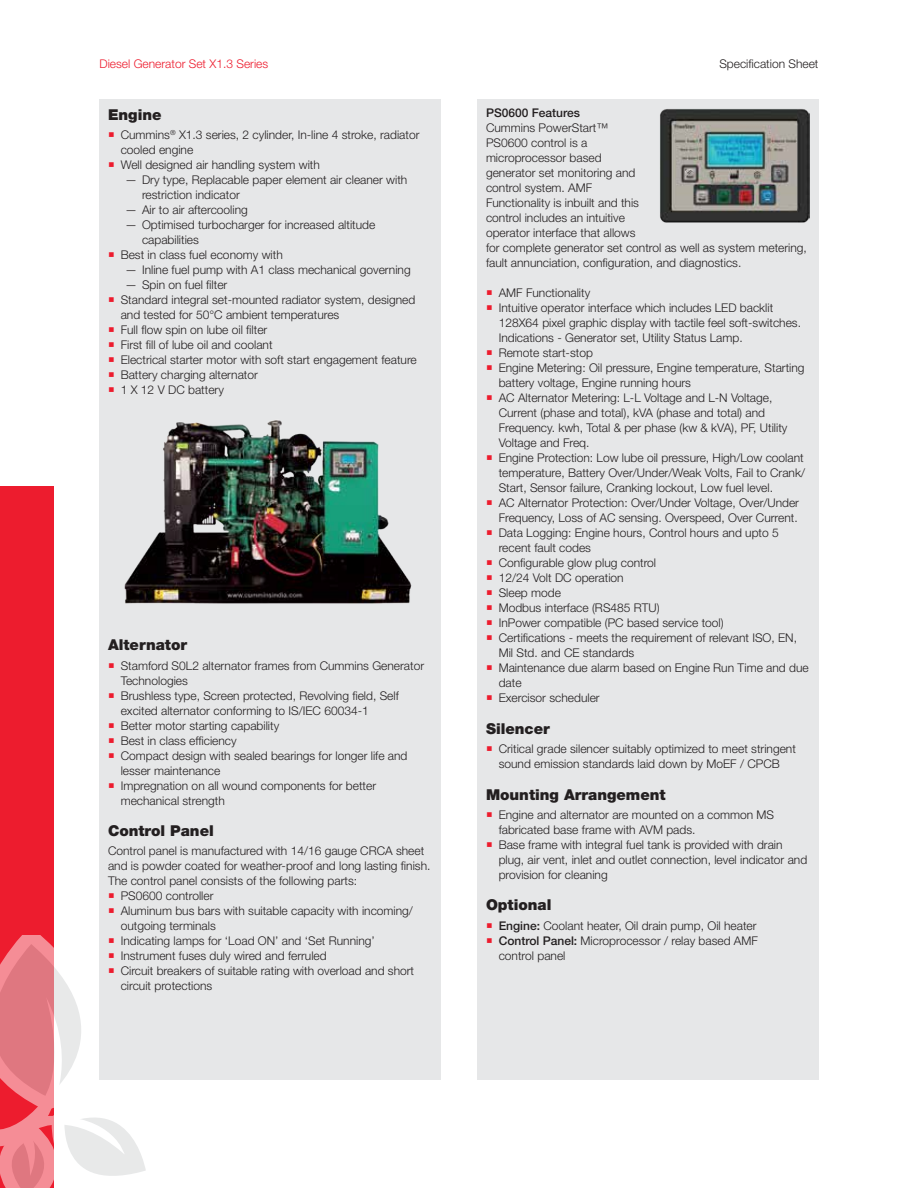
<style>
.page{position:relative;width:918px;height:1188px;background:#fff}
.page>*{position:absolute;margin:0;border:0;box-sizing:border-box;transform-origin:0 0}
.t1{font:900 15px "Helvetica Neue LT";color:#231f20}
.t2{font:300 12px/15px "Helvetica Neue LT";color:#231f20}
.t3{font:300 12px "Helvetica Neue LT";color:#ed1c2e}
.t4{font:500 12px "Helvetica Neue LT";color:#231f20}
.s1{font-weight:500}
</style>
<div class="page">
<div style="left:477px;top:99px;width:342px;height:981px;background:#e6e7e8"></div>
<div style="left:99px;top:99px;width:342px;height:981px;background:#e6e7e8"></div>
<img style="left:124px;top:420px;width:288px;height:184px">
<img style="left:660px;top:109px;width:150px;height:113px">
<div style="left:0;top:486px;width:54px;height:702px;background:#ed1c2e"></div>
<svg style="left:0;top:935px;width:146px;height:253px"></svg>
<p class="t3" style="left:99px;top:56px;width:170px">Diesel Generator Set X1.3 Series</p>
<p class="t2" style="left:719px;top:56px;width:101px">Specification Sheet</p>
<p class="t1" style="left:108px;top:105px;width:55px">Engine</p>
<p class="t2" style="left:121px;top:127px;width:300px">Cummins<sup>®</sup> X1.3 series, 2 cylinder, In-line 4 stroke, radiator cooled engine<br>Well designed air handling system with</p>
<p class="t2" style="left:142px;top:172px;width:267px;text-indent:-17px">— Dry type, Replacable paper element air cleaner with restriction indicator</p>
<p class="t2" style="left:125px;top:202px;width:124px">— Air to air aftercooling</p>
<p class="t2" style="left:125px;top:217px;width:252px">— Optimised turbocharger for increased altitude</p>
<p class="t2" style="left:142px;top:232px;width:58px">capabilities</p>
<p class="t2" style="left:121px;top:247px;width:164px">Best in class fuel economy with</p>
<p class="t2" style="left:125px;top:262px;width:287px">— Inline fuel pump with A1 class mechanical governing</p>
<p class="t2" style="left:121px;top:277px;width:298px;text-indent:4px">— Spin on fuel filter<br>Standard integral set-mounted radiator system, designed and tested for 50°C ambient temperatures<br>Full flow spin on lube oil filter<br>First fill of lube oil and coolant<br>Electrical starter motor with soft start engagement feature Battery charging alternator<br>1 X 12 V DC battery</p>
<p class="t1" style="left:108px;top:636px;width:81px">Alternator</p>
<p class="t2" style="left:121px;top:658px;width:305px">Stamford S0L2 alternator frames from Cummins Generator Technologies<br>Brushless type, Screen protected, Revolving field, Self excited alternator conforming to IS/IEC 60034-1<br>Better motor starting capability<br>Best in class efficiency<br>Compact design with sealed bearings for longer life and lesser maintenance<br>Impregnation on all wound components for better mechanical strength</p>
<p class="t1" style="left:108px;top:822px;width:107px">Control Panel</p>
<p class="t2" style="left:108px;top:843px;width:318px">Control panel is manufactured with 14/16 gauge CRCA sheet</p>
<p class="t2" style="left:108px;top:858px;width:324px">and is powder coated for weather-proof and long lasting finish.</p>
<p class="t2" style="left:108px;top:873px;width:251px">The control panel consists of the following parts:</p>
<p class="t2" style="left:121px;top:888px;width:94px">PS0600 controller</p>
<p class="t2" style="left:121px;top:903px;width:294px">Aluminum bus bars with suitable capacity with incoming/</p>
<p class="t2" style="left:121px;top:918px;width:97px">outgoing terminals</p>
<p class="t2" style="left:121px;top:933px;width:256px">Indicating lamps for ‘Load ON’ and ‘Set Running’</p>
<p class="t2" style="left:121px;top:948px;width:208px">Instrument fuses duly wired and ferruled</p>
<p class="t2" style="left:121px;top:963px;width:295px">Circuit breakers of suitable rating with overload and short</p>
<p class="t2" style="left:121px;top:978px;width:93px">circuit protections</p>
<p class="t4" style="left:486px;top:106px;width:96px">PS0600 Features</p>
<p class="t2" style="left:486px;top:120px;width:322px">Cummins PowerStart™<br>PS0600 control is a<br>microprocessor based<br>generator set monitoring and<br>control system. AMF<br>Functionality is inbuilt and this<br>control includes an intuitive<br>operator interface that allows<br>for complete generator set control as well as system metering, fault annunciation, configuration, and diagnostics.</p>
<p class="t2" style="left:499px;top:285px;width:311px">AMF Functionality<br>Intuitive operator interface which includes LED backlit 128X64 pixel graphic display with tactile feel soft-switches.<br>Indications - Generator set, Utility Status Lamp.<br>Remote start-stop<br>Engine Metering: Oil pressure, Engine temperature, Starting battery voltage, Engine running hours<br>AC Alternator Metering: L-L Voltage and L-N Voltage, Current (phase and total), kVA (phase and total) and Frequency. kwh, Total &amp; per phase (kw &amp; kVA), PF, Utility Voltage and Freq.<br>Engine Protection: Low lube oil pressure, High/Low coolant temperature, Battery Over/Under/Weak Volts, Fail to Crank/ Start, Sensor failure, Cranking lockout, Low fuel level.<br>AC Alternator Protection: Over/Under Voltage, Over/Under Frequency, Loss of AC sensing. Overspeed, Over Current.<br>Data Logging: Engine hours, Control hours and upto 5 recent fault codes<br>Configurable glow plug control<br>12/24 Volt DC operation<br>Sleep mode<br>Modbus interface (RS485 RTU)<br>InPower compatible (PC based service tool)<br>Certifications - meets the requirement of relevant ISO, EN, Mil Std. and CE standards<br>Maintenance due alarm based on Engine Run Time and due date<br>Exercisor scheduler</p>
<p class="t1" style="left:486px;top:720px;width:65px">Silencer</p>
<p class="t2" style="left:499px;top:741px;width:299px">Critical grade silencer suitably optimized to meet stringent sound emission standards laid down by MoEF / CPCB</p>
<p class="t1" style="left:486px;top:785px;width:181px">Mounting Arrangement</p>
<p class="t2" style="left:499px;top:807px;width:310px">Engine and alternator are mounted on a common MS fabricated base frame with AVM pads.<br>Base frame with integral fuel tank is provided with drain plug, air vent, inlet and outlet connection, level indicator and provision for cleaning</p>
<p class="t1" style="left:486px;top:896px;width:67px">Optional</p>
<p class="t2" style="left:499px;top:918px;width:261px;text-align:justify"><span class="s1">Engine:</span> Coolant heater, Oil drain pump, Oil heater <span class="s1">Control Panel:</span> Microprocessor / relay based AMF control panel</p>
</div>
